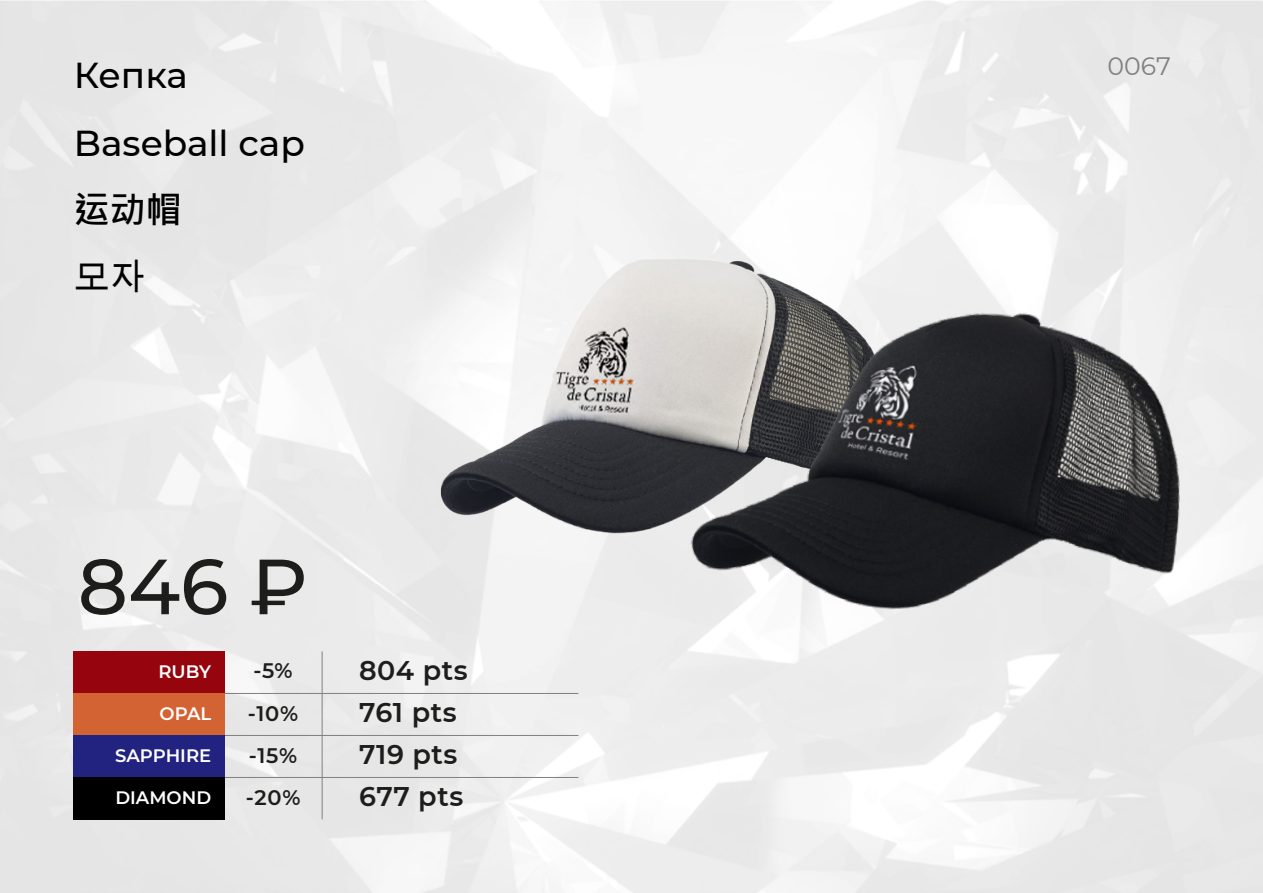
<style>
.page{position:relative;width:1263px;height:893px;background:#fff}
.page>*{position:absolute;margin:0;border:0;box-sizing:border-box;transform-origin:0 0}
.t1{font:500 78px "Montserrat";color:#1d1d1b}
.t2{font:500 36px "Montserrat";color:#000}
.t3{font:36px "Microsoft Jheng Hei UI Bold";color:#000}
.t4{font:36px "Arial Unicode MS";color:#000}
.t5{font:600 27px/42px "Montserrat";letter-spacing:.02em;color:#1d1d1b}
.t6{font:25.2px "Montserrat";color:#808080}
.t7{font:600 21px/42px "Montserrat";color:#1d1d1b}
.t8{font:600 18px "Montserrat";color:#fff}
</style>
<div class="page">
<img style="left:0;top:0;width:1263px;height:893px">
<div style="left:74px;top:651px;width:151px;height:42px;background:#96050e"></div>
<div style="left:74px;top:693px;width:151px;height:42px;background:#d46333"></div>
<div style="left:74px;top:735px;width:151px;height:42px;background:#222381"></div>
<div style="left:74px;top:777px;width:151px;height:42px;background:#000"></div>
<hr style="left:225px;top:693px;width:353px;height:1px;background:#808080">
<hr style="left:225px;top:735px;width:353px;height:1px;background:#808080">
<hr style="left:225px;top:777px;width:353px;height:1px;background:#808080">
<hr style="left:322px;top:651px;width:1px;height:168px;background:#808080">
<img style="left:440px;top:258px;width:447px;height:275px">
<img style="left:678px;top:285px;width:528px;height:351px">
<h2 class="t2" style="left:74px;top:50px;width:115px">Кепка</h2>
<p class="t6" style="left:1107px;top:49px;width:65px">0067</p>
<h2 class="t2" style="left:74px;top:118px;width:233px">Baseball cap</h2>
<h2 class="t3" style="left:74px;top:187px;width:110px">运动帽</h2>
<h2 class="t4" style="left:74px;top:252px;width:73px">모자</h2>
<h1 class="t1" style="left:78px;top:532px;width:232px">846 ₽</h1>
<p class="t8" style="left:158px;top:659px;width:54px">RUBY</p>
<p class="t7" style="left:254px;top:648px;width:41px">-5%</p>
<p class="t5" style="left:359px;top:649px;width:110px">804 pts<br>761 pts<br>719 pts<br>677 pts</p>
<p class="t7" style="left:246px;top:691px;width:56px">-10% -15% -20%</p>
<p class="t8" style="left:160px;top:701px;width:53px">OPAL</p>
<p class="t8" style="left:115px;top:743px;width:98px">SAPPHIRE</p>
<p class="t8" style="left:115px;top:784px;width:97px">DIAMOND</p>
</div>
